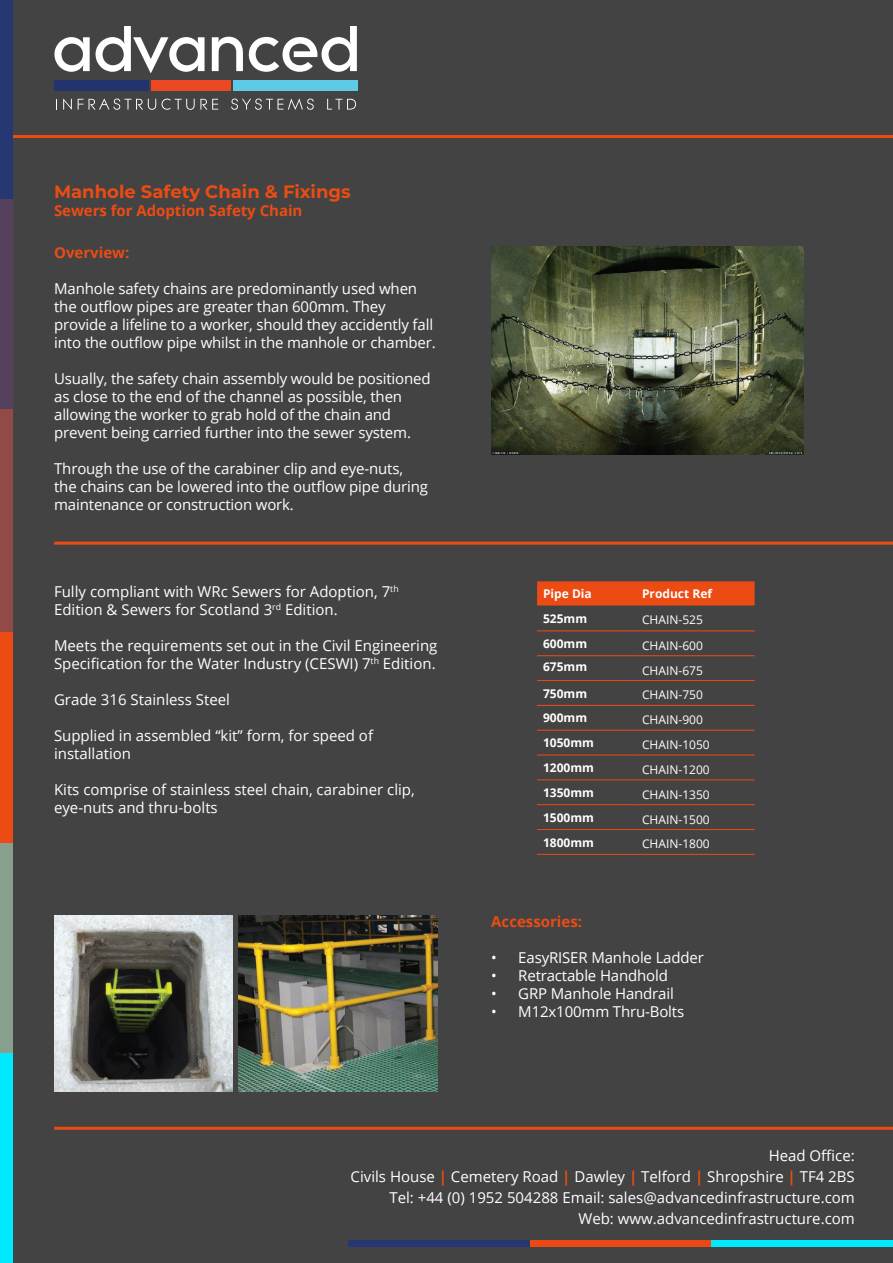
<style>
.page{position:relative;width:893px;height:1263px;background:#434343}
.page>*{position:absolute;margin:0;border:0;box-sizing:border-box;transform-origin:0 0}
.t1{font:700 18px "Montserrat";color:#ec4c14}
.t2{font:15px/18px "Open Sans";letter-spacing:-.01em;color:#fff}
.t3{font:700 15px "Open Sans";color:#ec4c14}
.t4{font:12px "Open Sans";color:#fff}
.t5{font:700 12px "Open Sans";color:#fff}
.s1{font-weight:700;color:#ec4c14}
</style>
<div class="page">
<hr style="left:54px;top:542px;width:839px;height:3px;background:#ec4c14">
<hr style="left:54px;top:1127px;width:839px;height:3px;background:#ec4c14">
<div style="left:530px;top:1240px;width:181px;height:7px;background:#eb4913"></div>
<div style="left:349px;top:1240px;width:181px;height:7px;background:#253873"></div>
<div style="left:711px;top:1240px;width:182px;height:7px;background:#00e9ff"></div>
<hr style="left:0;top:135px;width:893px;height:3px;background:#ec4c14">
<div style="left:0;top:843px;width:13px;height:210px;background:#879f8c"></div>
<div style="left:0;top:199px;width:13px;height:211px;background:#55405e"></div>
<div style="left:0;top:632px;width:13px;height:211px;background:#ec4c14"></div>
<div style="left:0;top:1053px;width:13px;height:210px;background:#00e9ff"></div>
<div style="left:0;top:410px;width:13px;height:222px;background:#914a45"></div>
<div style="left:0;top:0;width:13px;height:198px;background:#253873"></div>
<div style="left:537px;top:581px;width:218px;height:24px;background:#ec4c14"></div>
<hr style="left:537px;top:605px;width:99px;height:1px;background:#ec4c14">
<hr style="left:636px;top:605px;width:119px;height:1px;background:#ec4c14">
<hr style="left:537px;top:630px;width:99px;height:1px;background:#ec4c14">
<hr style="left:636px;top:630px;width:119px;height:1px;background:#ec4c14">
<hr style="left:537px;top:655px;width:99px;height:1px;background:#ec4c14">
<hr style="left:636px;top:655px;width:119px;height:1px;background:#ec4c14">
<hr style="left:537px;top:680px;width:99px;height:1px;background:#ec4c14">
<hr style="left:636px;top:680px;width:119px;height:1px;background:#ec4c14">
<hr style="left:537px;top:705px;width:99px;height:1px;background:#ec4c14">
<hr style="left:636px;top:705px;width:119px;height:1px;background:#ec4c14">
<hr style="left:537px;top:730px;width:99px;height:1px;background:#ec4c14">
<hr style="left:636px;top:730px;width:119px;height:1px;background:#ec4c14">
<hr style="left:537px;top:755px;width:99px;height:1px;background:#ec4c14">
<hr style="left:636px;top:755px;width:119px;height:1px;background:#ec4c14">
<hr style="left:537px;top:779px;width:99px;height:1px;background:#ec4c14">
<hr style="left:636px;top:779px;width:119px;height:1px;background:#ec4c14">
<hr style="left:537px;top:804px;width:99px;height:1px;background:#ec4c14">
<hr style="left:636px;top:804px;width:119px;height:1px;background:#ec4c14">
<hr style="left:537px;top:829px;width:99px;height:1px;background:#ec4c14">
<hr style="left:636px;top:829px;width:119px;height:1px;background:#ec4c14">
<hr style="left:537px;top:854px;width:99px;height:1px;background:#ec4c14">
<hr style="left:636px;top:854px;width:119px;height:1px;background:#ec4c14">
<img style="left:491px;top:247px;width:312px;height:207px">
<img style="left:54px;top:916px;width:179px;height:176px">
<img style="left:238px;top:916px;width:199px;height:176px">
<svg style="left:54px;top:37px;width:36px;height:35px"></svg>
<svg style="left:96px;top:26px;width:109px;height:47px"></svg>
<svg style="left:212px;top:37px;width:31px;height:34px"></svg>
<svg style="left:249px;top:26px;width:108px;height:46px"></svg>
<div style="left:54px;top:81px;width:95px;height:10px;background:#233370"></div>
<div style="left:151px;top:81px;width:80px;height:10px;background:#ec4823"></div>
<div style="left:233px;top:81px;width:124px;height:10px;background:#5ecae7"></div>
<svg style="left:63px;top:98px;width:9px;height:12px"></svg>
<svg style="left:78px;top:99px;width:5px;height:11px"></svg>
<svg style="left:89px;top:98px;width:67px;height:12px"></svg>
<svg style="left:162px;top:99px;width:56px;height:11px"></svg>
<svg style="left:231px;top:98px;width:83px;height:12px"></svg>
<svg style="left:327px;top:99px;width:29px;height:11px"></svg>
<p class="t1" style="left:54px;top:178px;width:298px">Manhole Safety Chain &amp; Fixings</p>
<p class="t3" style="left:54px;top:199px;width:250px">Sewers for Adoption Safety Chain</p>
<p class="t3" style="left:54px;top:242px;width:77px">Overview:</p>
<p class="t2" style="left:54px;top:279px;width:383px">Manhole safety chains are predominantly used when the outflow pipes are greater than 600mm. They provide a lifeline to a worker, should they accidently fall into the outflow pipe whilst in the manhole or chamber.</p>
<p class="t2" style="left:54px;top:369px;width:378px">Usually, the safety chain assembly would be positioned as close to the end of the channel as possible, then allowing the worker to grab hold of the chain and prevent being carried further into the sewer system.</p>
<p class="t2" style="left:54px;top:459px;width:375px">Through the use of the carabiner clip and eye-nuts, the chains can be lowered into the outflow pipe during maintenance or construction work.</p>
<p class="t2" style="left:54px;top:583px;width:346px">Fully compliant with WRc Sewers for Adoption, 7<sup>th<br></sup>Edition &amp; Sewers for Scotland 3<sup>rd</sup> Edition.</p>
<p class="t2" style="left:54px;top:637px;width:385px">Meets the requirements set out in the Civil Engineering<br>Specification for the Water Industry (CESWI) 7<sup>th</sup> Edition.</p>
<p class="t2" style="left:54px;top:691px;width:177px">Grade 316 Stainless Steel</p>
<p class="t2" style="left:54px;top:727px;width:321px">Supplied in assembled “kit” form, for speed of installation</p>
<p class="t2" style="left:54px;top:781px;width:362px">Kits comprise of stainless steel chain, carabiner clip, eye-nuts and thru-bolts</p>
<p class="t5" style="left:543px;top:585px;width:50px">Pipe Dia</p>
<p class="t5" style="left:642px;top:585px;width:72px">Product Ref</p>
<p class="t5" style="left:543px;top:610px;width:46px">525mm</p>
<p class="t4" style="left:642px;top:612px;width:62px">CHAIN-525</p>
<p class="t5" style="left:543px;top:635px;width:46px">600mm</p>
<p class="t4" style="left:642px;top:637px;width:62px">CHAIN-600</p>
<p class="t5" style="left:543px;top:658px;width:46px">675mm</p>
<p class="t4" style="left:642px;top:662px;width:62px">CHAIN-675</p>
<p class="t5" style="left:543px;top:685px;width:46px">750mm</p>
<p class="t4" style="left:642px;top:687px;width:62px">CHAIN-750</p>
<p class="t5" style="left:543px;top:709px;width:46px">900mm</p>
<p class="t4" style="left:642px;top:712px;width:62px">CHAIN-900</p>
<p class="t5" style="left:543px;top:734px;width:52px">1050mm</p>
<p class="t4" style="left:642px;top:736px;width:69px">CHAIN-1050</p>
<p class="t5" style="left:543px;top:759px;width:52px">1200mm</p>
<p class="t4" style="left:642px;top:761px;width:69px">CHAIN-1200</p>
<p class="t5" style="left:543px;top:784px;width:52px">1350mm</p>
<p class="t4" style="left:642px;top:786px;width:69px">CHAIN-1350</p>
<p class="t5" style="left:543px;top:809px;width:52px">1500mm</p>
<p class="t4" style="left:642px;top:811px;width:69px">CHAIN-1500</p>
<p class="t5" style="left:543px;top:834px;width:52px">1800mm</p>
<p class="t4" style="left:642px;top:836px;width:69px">CHAIN-1800</p>
<p class="t3" style="left:491px;top:911px;width:92px">Accessories:</p>
<p class="t2" style="left:491px;top:948px;width:214px">• EasyRISER Manhole Ladder</p>
<p class="t2" style="left:491px;top:966px;width:178px">• Retractable Handhold</p>
<p class="t2" style="left:491px;top:984px;width:184px">• GRP Manhole Handrail</p>
<p class="t2" style="left:491px;top:1002px;width:194px">• M12x100mm Thru-Bolts</p>
<p class="t2" style="left:351px;top:1144px;width:506px;line-height:21px;text-align:right">Head Office:<br>Civils House <span class="s1">|</span> Cemetery Road <span class="s1">|</span> Dawley <span class="s1">|</span> Telford <span class="s1">|</span> Shropshire <span class="s1">|</span> TF4 2BS Tel: +44 (0) 1952 504288 Email: sales@advancedinfrastructure.com Web: www.advancedinfrastructure.com</p>
</div>
